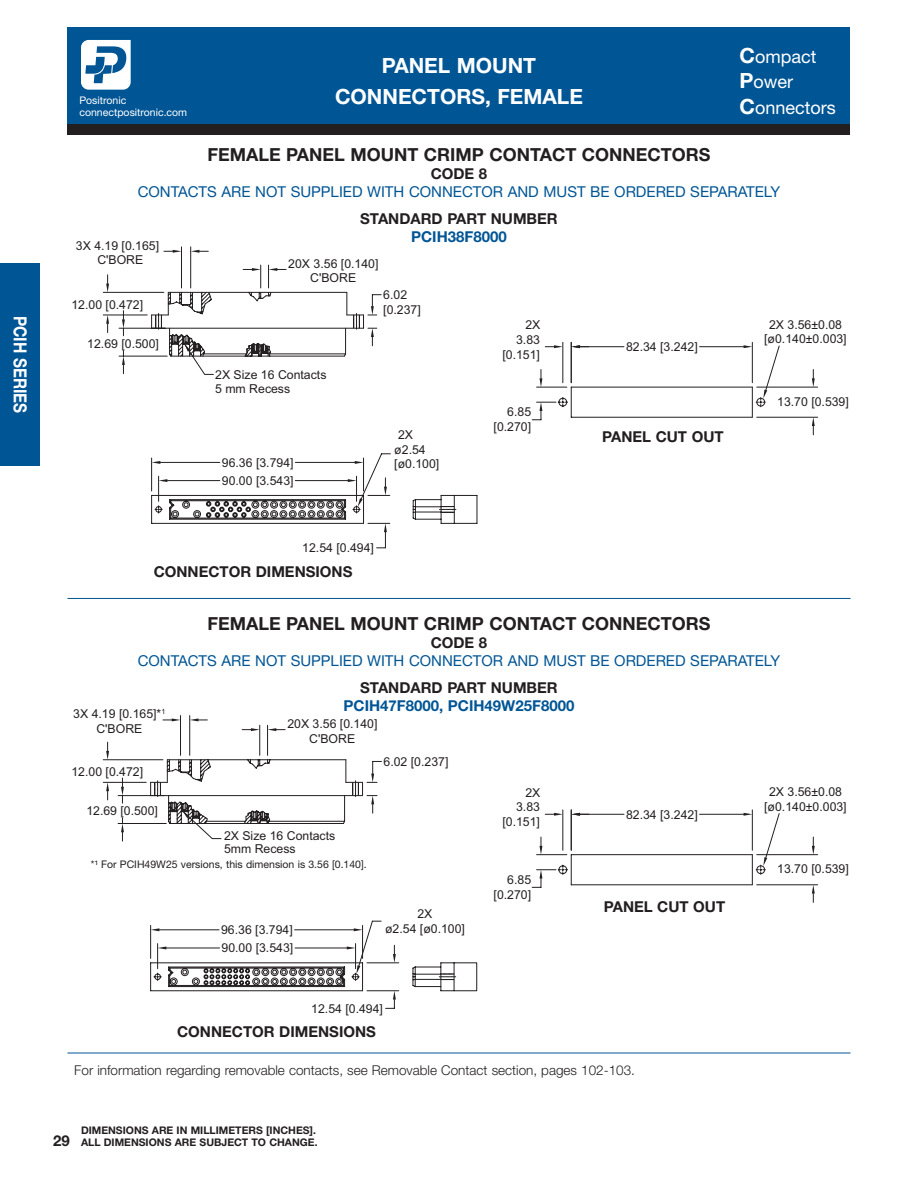
<style>
.page{position:relative;width:918px;height:1188px;background:#fff}
.page>*{position:absolute;margin:0;border:0;box-sizing:border-box;transform-origin:0 0}
.t1{font:700 21px/30px "Helvetica Neue LT Std";color:#fff;text-align:center}
.t2{font:700 18px "Helvetica Neue LT Std";color:#231f20}
.t3{font:18px/25.5px "Helvetica Neue LT Std";color:#fff}
.t4{font:700 18px "Helvetica Neue LT Std";color:#fff;scale:.85 1}
.t5{font:15px "Helvetica Neue LT Std";color:#005595}
.t6{font:700 15px "Helvetica Neue LT Std";color:#231f20}
.t7{font:700 15px "Helvetica Neue LT Std";color:#005595}
.t8{font:300 13.5px "Helvetica Neue LT Std";color:#231f20}
.t9{font:12.3px/14.7px "Arial";color:#231f20;text-align:center}
.t10{font:700 10.5px/12px "Helvetica Neue LT Std";color:#231f20}
.t11{font:10.5px "Helvetica Neue LT Std";color:#231f20}
.t12{font:10.5px/12px "Arial";color:#fff}
.t13{font:10.5px/12px "Helvetica Neue LT Std";color:#fff}
.s1{font-weight:700;font-size:21px}
</style>
<div class="page">
<div style="left:68px;top:27px;width:782px;height:101px;background:#005595"></div>
<div style="left:68px;top:125px;width:782px;height:10px;background:#231f20"></div>
<div style="left:0;top:263px;width:40px;height:203px;background:#005595"></div>
<svg style="left:81px;top:40px;width:50px;height:50px"></svg>
<svg style="left:780px;top:369px;width:38px;height:66px"></svg>
<svg style="left:151px;top:457px;width:57px;height:67px"></svg>
<hr style="left:103px;top:292px;width:61px;height:1px;background:#231f20">
<hr style="left:103px;top:315px;width:44px;height:1px;background:#231f20">
<svg style="left:106px;top:275px;width:3px;height:17px"></svg>
<svg style="left:106px;top:315px;width:3px;height:18px"></svg>
<svg style="left:119px;top:265px;width:228px;height:110px"></svg>
<hr style="left:181px;top:247px;width:1px;height:41px;background:#231f20">
<hr style="left:190px;top:247px;width:1px;height:41px;background:#231f20">
<svg style="left:191px;top:250px;width:17px;height:3px"></svg>
<svg style="left:164px;top:250px;width:17px;height:3px"></svg>
<svg style="left:208px;top:292px;width:572px;height:545px"></svg>
<hr style="left:752px;top:810px;width:1px;height:40px;background:#231f20">
<hr style="left:580px;top:814px;width:44px;height:1px;background:#231f20">
<hr style="left:700px;top:814px;width:44px;height:1px;background:#231f20">
<svg style="left:744px;top:813px;width:8px;height:3px"></svg>
<hr style="left:563px;top:810px;width:1px;height:40px;background:#231f20">
<hr style="left:571px;top:810px;width:1px;height:40px;background:#231f20">
<svg style="left:571px;top:813px;width:18px;height:3px"></svg>
<svg style="left:545px;top:813px;width:18px;height:3px"></svg>
<svg style="left:532px;top:837px;width:286px;height:66px"></svg>
<hr style="left:752px;top:855px;width:1px;height:30px;background:#231f20">
<hr style="left:103px;top:759px;width:60px;height:1px;background:#231f20">
<hr style="left:103px;top:782px;width:43px;height:1px;background:#231f20">
<svg style="left:106px;top:742px;width:3px;height:18px"></svg>
<svg style="left:106px;top:782px;width:3px;height:18px"></svg>
<hr style="left:367px;top:991px;width:32px;height:1px;background:#231f20">
<svg style="left:396px;top:782px;width:81px;height:209px"></svg>
<hr style="left:118px;top:795px;width:46px;height:1px;background:#231f20">
<hr style="left:118px;top:823px;width:48px;height:1px;background:#231f20">
<svg style="left:121px;top:778px;width:3px;height:25px"></svg>
<svg style="left:121px;top:818px;width:3px;height:23px"></svg>
<hr style="left:259px;top:725px;width:1px;height:30px;background:#231f20">
<hr style="left:267px;top:725px;width:1px;height:30px;background:#231f20">
<svg style="left:242px;top:728px;width:18px;height:3px"></svg>
<svg style="left:268px;top:728px;width:17px;height:3px"></svg>
<hr style="left:180px;top:716px;width:1px;height:39px;background:#231f20">
<hr style="left:189px;top:716px;width:1px;height:39px;background:#231f20">
<svg style="left:190px;top:718px;width:17px;height:3px"></svg>
<svg style="left:163px;top:718px;width:17px;height:3px"></svg>
<svg style="left:150px;top:759px;width:246px;height:250px"></svg>
<div style="left:582px;top:431px;width:162px;height:26px;background:#fff"></div>
<div style="left:584px;top:901px;width:162px;height:26px;background:#fff"></div>
<hr style="left:68px;top:598px;width:782px;height:1px;background:#005595">
<div style="left:119px;top:566px;width:268px;height:22px;background:#fff"></div>
<hr style="left:68px;top:1053px;width:782px;height:1px;background:#005595">
<h2 class="t4" style="left:31px;top:316px;width:116px;rotate:90deg">PCIH SERIES</h2>
<p class="t13" style="left:79px;top:94px;width:109px">Positronic connectpositronic.com</p>
<p class="t12" style="left:81px;top:96px;width:106px">Positronic Industries connectpositronic.com</p>
<h1 class="t1" style="left:335px;top:51px;width:249px">PANEL MOUNT<br>CONNECTORS, FEMALE</h1>
<h2 class="t3" style="left:740px;top:44px;width:98px"><span class="s1">C</span>ompact<br><span class="s1">P</span>ower<br><span class="s1">C</span>onnectors</h2>
<h2 class="t2" style="left:207px;top:144px;width:505px">FEMALE PANEL MOUNT CRIMP CONTACT CONNECTORS</h2>
<p class="t6" style="left:431px;top:165px;width:58px">CODE 8</p>
<p class="t5" style="left:138px;top:183px;width:644px">CONTACTS ARE NOT SUPPLIED WITH CONNECTOR AND MUST BE ORDERED SEPARATELY</p>
<p class="t6" style="left:360px;top:210px;width:199px">STANDARD PART NUMBER</p>
<p class="t7" style="left:411px;top:228px;width:97px">PCIH38F8000</p>
<p class="t9" style="left:76px;top:238px;width:85px">3X 4.19 [0.165]<br>C'BORE</p>
<p class="t9" style="left:288px;top:256px;width:92px">20X 3.56 [0.140]<br>C'BORE</p>
<p class="t9" style="left:71px;top:297px;width:73px">12.00 [0.472]</p>
<p class="t9" style="left:87px;top:336px;width:73px">12.69 [0.500]</p>
<p class="t9" style="left:215px;top:367px;width:113px;text-align:left">2X Size 16 Contacts<br>5 mm Recess</p>
<p class="t9" style="left:222px;top:453px;width:73px;line-height:18.1px;text-align:left">96.36 [3.794]<br>90.00 [3.543]</p>
<p class="t9" style="left:383px;top:287px;width:39px;text-align:left">6.02 [0.237]</p>
<p class="t9" style="left:394px;top:427px;width:47px;text-align:left;text-indent:4px">2X ø2.54 [ø0.100]</p>
<p class="t9" style="left:302px;top:540px;width:73px">12.54 [0.494]</p>
<p class="t6" style="left:154px;top:562px;width:200px">CONNECTOR DIMENSIONS</p>
<p class="t9" style="left:502px;top:318px;width:40px;text-align:right">2X<br>3.83 [0.151]</p>
<p class="t9" style="left:494px;top:405px;width:39px;text-align:right">6.85 [0.270]</p>
<p class="t9" style="left:626px;top:339px;width:73px">82.34 [3.242]</p>
<p class="t6" style="left:602px;top:427px;width:123px">PANEL CUT OUT</p>
<p class="t9" style="left:764px;top:317px;width:84px">2X 3.56±0.08 [ø0.140±0.003]</p>
<p class="t9" style="left:777px;top:394px;width:73px">13.70 [0.539]</p>
<h2 class="t2" style="left:207px;top:613px;width:505px">FEMALE PANEL MOUNT CRIMP CONTACT CONNECTORS</h2>
<p class="t6" style="left:431px;top:633px;width:58px">CODE 8</p>
<p class="t5" style="left:138px;top:652px;width:644px">CONTACTS ARE NOT SUPPLIED WITH CONNECTOR AND MUST BE ORDERED SEPARATELY</p>
<p class="t6" style="left:360px;top:678px;width:199px">STANDARD PART NUMBER</p>
<p class="t7" style="left:344px;top:696px;width:232px">PCIH47F8000, PCIH49W25F8000</p>
<p class="t9" style="left:73px;top:706px;width:94px">3X 4.19 [0.165]*<sup>1<br></sup>C'BORE</p>
<p class="t9" style="left:287px;top:716px;width:92px">20X 3.56 [0.140]<br>C'BORE</p>
<p class="t9" style="left:71px;top:764px;width:73px">12.00 [0.472]</p>
<p class="t9" style="left:86px;top:803px;width:73px">12.69 [0.500]</p>
<p class="t9" style="left:224px;top:829px;width:113px;line-height:12.9px;text-align:left">2X Size 16 Contacts<br>5mm Recess</p>
<p class="t11" style="left:91px;top:858px;width:278px">*1 For PCIH49W25 versions, this dimension is 3.56 [0.140].</p>
<p class="t9" style="left:221px;top:922px;width:73px">96.36 [3.794]</p>
<p class="t9" style="left:222px;top:941px;width:73px">90.00 [3.543]</p>
<p class="t9" style="left:384px;top:754px;width:66px">6.02 [0.237]</p>
<p class="t9" style="left:385px;top:906px;width:81px">2X<br>ø2.54 [ø0.100]</p>
<p class="t9" style="left:311px;top:1001px;width:73px">12.54 [0.494]</p>
<p class="t6" style="left:177px;top:1022px;width:200px">CONNECTOR DIMENSIONS</p>
<p class="t9" style="left:502px;top:785px;width:40px;text-align:right">2X<br>3.83 [0.151]</p>
<p class="t9" style="left:494px;top:872px;width:39px;text-align:right">6.85 [0.270]</p>
<p class="t9" style="left:626px;top:807px;width:73px">82.34 [3.242]</p>
<p class="t6" style="left:604px;top:898px;width:123px">PANEL CUT OUT</p>
<p class="t8" style="left:74px;top:1062px;width:562px">For information regarding removable contacts, see Removable Contact section, pages 102-103.</p>
<p class="t6" style="left:53px;top:1131px;width:18px">29</p>
<p class="t10" style="left:81px;top:1124px;width:238px">DIMENSIONS ARE IN MILLIMETERS [INCHES].<br>ALL DIMENSIONS ARE SUBJECT TO CHANGE.</p>
<p class="t9" style="left:764px;top:784px;width:84px">2X 3.56±0.08 [ø0.140±0.003]</p>
<p class="t9" style="left:777px;top:862px;width:73px">13.70 [0.539]</p>
</div>
